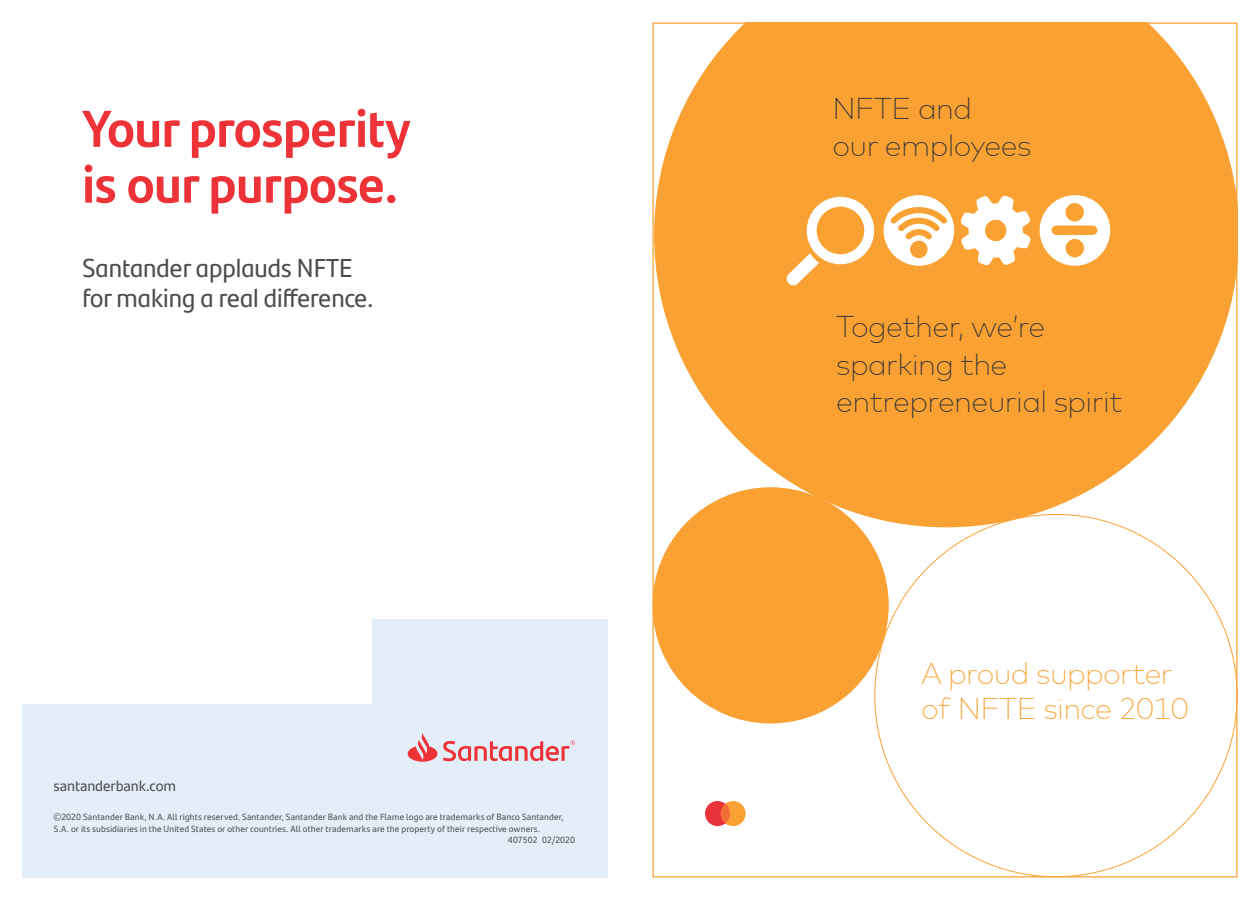
<style>
.page{position:relative;width:1260px;height:900px;background:#fff}
.page>*{position:absolute;margin:0;border:0;box-sizing:border-box;transform-origin:0 0}
.t1{font:700 52.12px/55.8px "Santander Headline";color:#ee3338}
.t2{font:200 30px/37.5px "Mark Offc For MC";letter-spacing:-.02em;color:#373535}
.t3{font:200 30px/35px "Mark Offc For MC";letter-spacing:-.02em;color:#f9a233}
.t4{font:26px/29.8px "Santander Headline";color:#4d4c4e}
.t5{font:14.88px "Santander Text";letter-spacing:-.01em;color:#4d4c4e}
.t6{font:9px "Santander Text";letter-spacing:.01em;color:#4d4c4e}
</style>
<div class="page">
<svg style="left:654px;top:24px;width:582px;height:503px;fill:#f9a233"></svg>
<div style="left:652px;top:487px;width:237px;height:236px;background:#f9a233;border-radius:50%"></div>
<svg style="left:705px;top:801px;width:41px;height:25px"></svg>
<svg style="left:785px;top:196px;width:90px;height:90px"></svg>
<svg style="left:1039px;top:194px;width:72px;height:73px"></svg>
<svg style="left:883px;top:194px;width:148px;height:73px"></svg>
<div style="left:373px;top:620px;width:235px;height:138px;background:#e3eef8"></div>
<div style="left:22px;top:704px;width:586px;height:174px;background:#e3eef8"></div>
<svg style="left:408px;top:733px;width:167px;height:29px"></svg>
<h1 class="t1" style="left:82px;top:97px;width:329px">Your prosperity is our purpose.</h1>
<h3 class="t4" style="left:82px;top:252px;width:293px">Santander applauds NFTE for making a real difference.</h3>
<h3 class="t5" style="left:53px;top:774px;width:124px">santanderbank.com</h3>
<p class="t6" style="left:53px;top:810px;width:512px">©2020 Santander Bank, N.A. All rights reserved. Santander, Santander Bank and the Flame logo are trademarks of Banco Santander,</p>
<p class="t6" style="left:54px;top:822px;width:488px">S.A. or its subsidiaries in the United States or other countries. All other trademarks are the property of their respective owners.</p>
<p class="t6" style="left:508px;top:833px;width:69px">407502 02/2020</p>
<h2 class="t2" style="left:832px;top:87px;width:200px">NFTE and<br>our employees</h2>
<h2 class="t2" style="left:836px;top:306px;width:288px">Together, we’re sparking the entrepreneurial spirit</h2>
<h2 class="t3" style="left:921px;top:653px;width:269px">A proud supporter of NFTE since 2010</h2>
</div>
